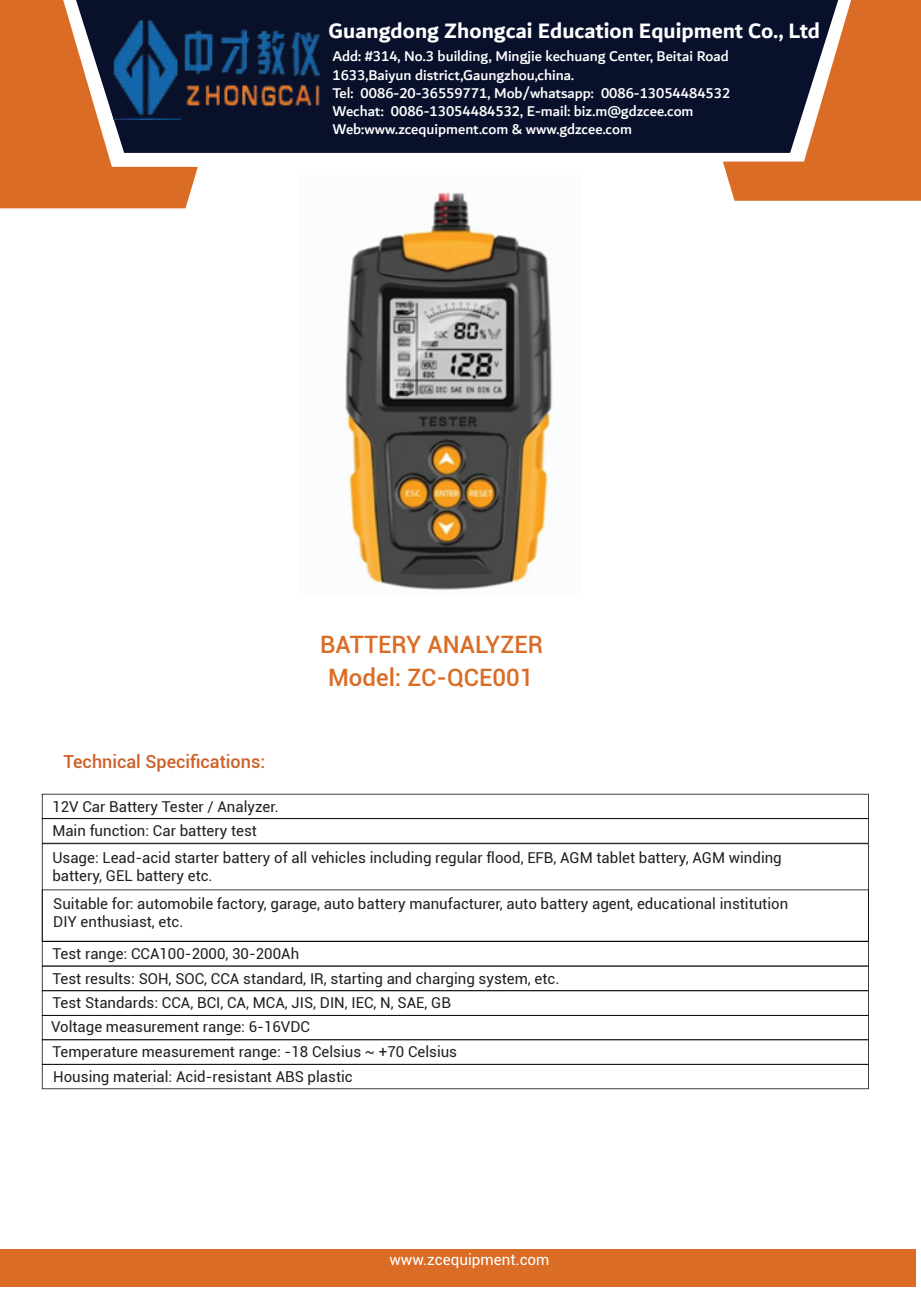
<style>
.page{position:relative;width:921px;height:1290px;background:#fff}
.page>*{position:absolute;margin:0;border:0;box-sizing:border-box;transform-origin:0 0}
.t1{font:500 24px/32.5px "Roboto";color:#db6c26;text-align:center}
.t2{font:700 22.5px "Dubai";color:#fff}
.t3{font:500 18px "Roboto";color:#ce6027}
.t4{font:500 15.3px/18.3px "Dubai";color:#fff}
.t5{font:15.3px "Roboto";color:#fff}
.t6{font:15px/24.6px "Roboto";color:#231f20}
</style>
<div class="page">
<div style="left:723px;top:0;width:197px;height:201px;background:#db6c26"></div>
<div style="left:198px;top:0;width:639px;height:153px;background:#09102b"></div>
<div style="left:0;top:1249px;width:915px;height:38px;background:#db6c26"></div>
<svg style="left:0;top:0;width:198px;height:208px;background:#b86b3f"></svg>
<img style="left:110px;top:18px;width:241px;height:102px">
<svg style="left:42px;top:793px;width:826px;height:50px"></svg>
<svg style="left:42px;top:843px;width:826px;height:46px"></svg>
<svg style="left:42px;top:889px;width:826px;height:200px"></svg>
<img style="left:345px;top:192px;width:208px;height:398px">
<h2 class="t2" style="left:328px;top:17px;width:492px">Guangdong Zhongcai Education Equipment Co., Ltd</h2>
<p class="t4" style="left:332px;top:47px;width:399px">Add: #314, No.3 building, Mingjie kechuang Center, Beitai Road 1633,Baiyun district,Gaungzhou,china.<br>Tel: 0086-20-36559771, Mob/whatsapp: 0086-13054484532<br>Wechat: 0086-13054484532, E-mail: biz.m@gdzcee.com Web:www.zcequipment.com &amp; www.gdzcee.com</p>
<p class="t3" style="left:63px;top:748px;width:203px">Technical Specifications:</p>
<p class="t6" style="left:52px;top:793px;width:228px">12V Car Battery Tester / Analyzer.<br>Main function: Car battery test</p>
<h1 class="t1" style="left:320px;top:627px;width:224px">BATTERY ANALYZER<br>Model: ZC-QCE001</h1>
<p class="t6" style="left:52px;top:847px;width:730px;line-height:18px">Usage: Lead-acid starter battery of all vehicles including regular flood, EFB, AGM tablet battery, AGM winding battery, GEL battery etc.</p>
<p class="t6" style="left:53px;top:894px;width:736px;line-height:18px">Suitable for: automobile factory, garage, auto battery manufacturer, auto battery agent, educational institution<br>DIY enthusiast, etc.</p>
<p class="t6" style="left:52px;top:940px;width:508px">Test range: CCA100-2000, 30-200Ah<br>Test results: SOH, SOC, CCA standard, IR, starting and charging system, etc.</p>
<p class="t6" style="left:52px;top:989px;width:400px">Test Standards: CCA, BCI, CA, MCA, JIS, DIN, IEC, N, SAE, GB</p>
<p class="t6" style="left:51px;top:1013px;width:260px">Voltage measurement range: 6-16VDC</p>
<p class="t6" style="left:53px;top:1063px;width:301px">Housing material: Acid-resistant ABS plastic</p>
<p class="t6" style="left:52px;top:1039px;width:406px">Temperature measurement range: -18 Celsius ~ +70 Celsius</p>
<p class="t5" style="left:389px;top:1249px;width:162px">www.zcequipment.com</p>
</div>
